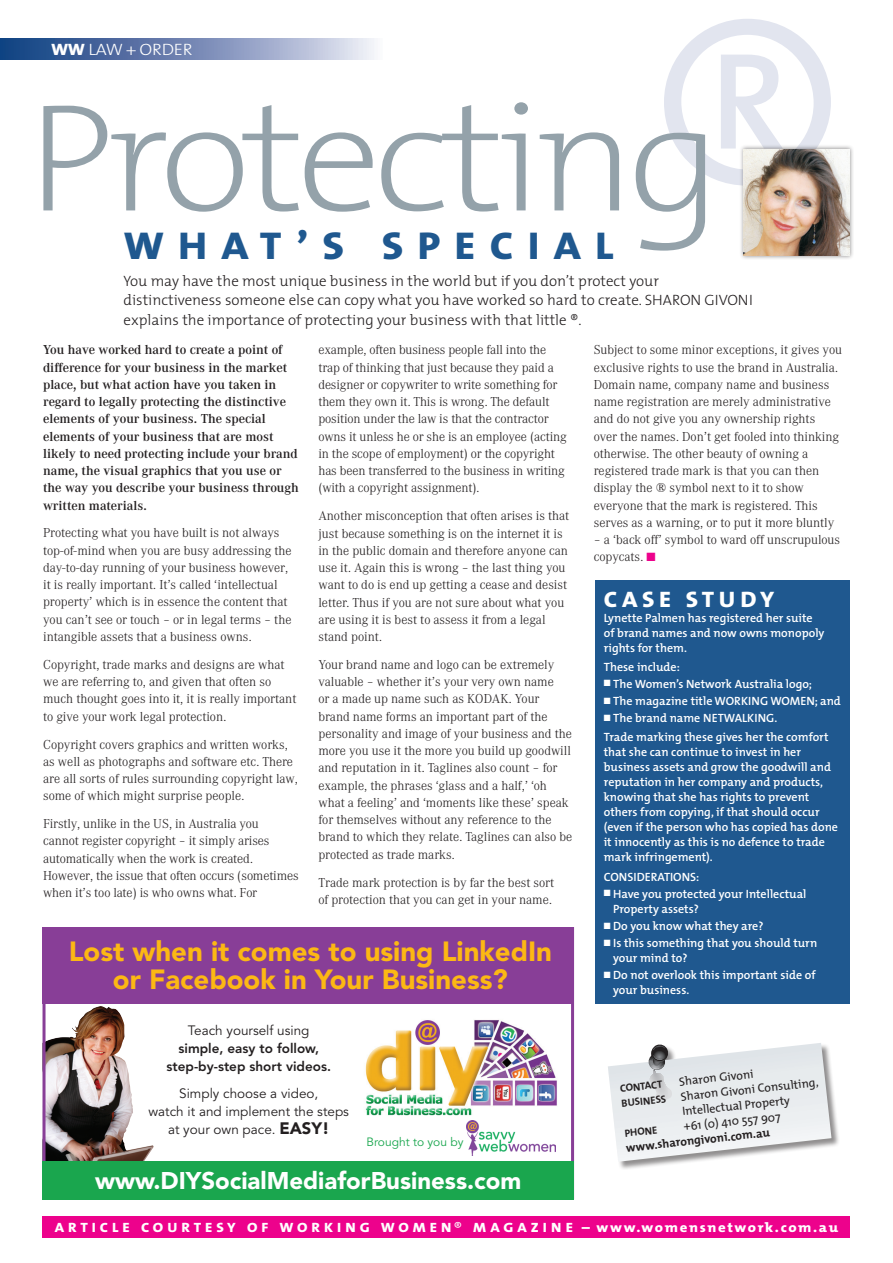
<style>
.page{position:relative;width:893px;height:1263px;background:#fff}
.page>*{position:absolute;margin:0;border:0;box-sizing:border-box;transform-origin:0 0}
.t1{font:200 403.2px "The Mix B2";color:#e2e5ef}
.t2{font:200 154.5px "The Mix B2";letter-spacing:-.05em;color:#94a2aa;scale:1.1 1}
.t3{font:800 39px "The Mix B8";letter-spacing:.33em;color:#1f588f;scale:1.1 1}
.t4{font:900 27.6px/27.6px "Avenir";color:#fcb814;text-align:center}
.t5{font:900 24px "Avenir";color:#fff}
.t6{font:800 22.5px "The Mix B8";letter-spacing:.19em;color:#fff;scale:1.09 1}
.t7{font:300 16.5px "The Mix";letter-spacing:-.02em;color:#fff;scale:1.1 1}
.t8{font:300 15px/19.5px "The Mix";color:#231f20}
.t9{font:13.5px/18px "Avenir";color:#231f20;text-align:center}
.t10{font:800 13.5px "The Mix B8";letter-spacing:.26em;color:#fff;scale:1.1 1}
.t11{font:800 13.5px/18px "Avenir";color:#231f20;text-align:center}
.t12{font:300 12.75px/17.2px "Corporate ABQ";color:#231f20}
.t13{font:500 12.75px/17.2px "Corporate ABQ";color:#231f20}
.t14{font:600 12px/15px "The Mix";color:#fff}
.t15{font:12px "The Mix";color:#231f20}
.t16{font:700 12px "The Mix B7";color:#231f20}
.t17{font:12px "Avenir";color:#1aa64e}
.t18{font:700 10.5px "The Mix B7";color:#231f20}
.s1{font-weight:800}
.s2{font-weight:900;font-size:16.5px}
.s3{color:#ed028c}
.s4{font-family:"The Mix B7";font-weight:700;font-size:10.5px}
.s5{font-family:"The Mix";font-weight:400}
</style>
<div class="page">
<svg style="left:0;top:38px;width:375px;height:22px;background:#778cb6"></svg>
<div style="left:739px;top:145px;width:115px;height:115px;background:#231f20;opacity:.5"></div>
<img style="left:743px;top:149px;width:107px;height:107px">
<div style="left:595px;top:580px;width:255px;height:423px;background:#1f588f"></div>
<div style="left:607px;top:1042px;width:232px;height:128px;background:#231f20;opacity:.5"></div>
<svg style="left:608px;top:1043px;width:223px;height:119px"></svg>
<img style="left:47px;top:1006px;width:107px;height:155px">
<img style="left:365px;top:1020px;width:192px;height:96px">
<div style="left:43px;top:927px;width:531px;height:76px;background:#883e97"></div>
<img style="left:466px;top:1120px;width:90px;height:35px">
<div style="left:43px;top:1161px;width:531px;height:38px;background:#1aa64e"></div>
<div style="left:43px;top:1216px;width:807px;height:21px;background:#ed028c"></div>
<h1 class="t1" style="left:635px;top:-28px;width:228px">®</h1>
<p class="t7" style="left:51px;top:35px;width:130px"><span class="s1">WW</span> Law + Order</p>
<h2 class="t2" style="left:26px;top:79px;width:634px">Protecting</h2>
<h3 class="t3" style="left:124px;top:225px;width:447px">WHAT’S SPECIAL</h3>
<p class="t8" style="left:124px;top:270px;width:631px">You may have the most unique business in the world but if you don’t protect your distinctiveness someone else can copy what you have worked so hard to create. SHARON GIVONI explains the importance of protecting your business with that little ®.</p>
<p class="t13" style="left:43px;top:341px;width:257px">You have worked hard to create a point of difference for your business in the market place, but what action have you taken in regard to legally protecting the distinctive elements of your business. The special elements of your business that are most likely to need protecting include your brand name, the visual graphics that you use or the way you describe your business through written materials.</p>
<p class="t12" style="left:43px;top:525px;width:250px">Protecting what you have built is not always top-of-mind when you are busy addressing the day-to-day running of your business however, it is really important. It’s called ‘intellectual property’ which is in essence the content that you can’t see or touch – or in legal terms – the intangible assets that a business owns.</p>
<p class="t12" style="left:43px;top:656px;width:255px">Copyright, trade marks and designs are what we are referring to, and given that often so much thought goes into it, it is really important to give your work legal protection.</p>
<p class="t12" style="left:43px;top:736px;width:256px">Copyright covers graphics and written works, as well as photographs and software etc. There are all sorts of rules surrounding copyright law, some of which might surprise people.</p>
<p class="t12" style="left:43px;top:815px;width:257px">Firstly, unlike in the US, in Australia you<br>cannot register copyright – it simply arises automatically when the work is created.<br>However, the issue that often occurs (sometimes when it’s too late) is who owns what. For</p>
<p class="t12" style="left:318px;top:341px;width:250px">example, often business people fall into the trap of thinking that just because they paid a designer or copywriter to write something for them they own it. This is wrong. The default position under the law is that the contractor owns it unless he or she is an employee (acting in the scope of employment) or the copyright has been transferred to the business in writing (with a copyright assignment).</p>
<p class="t12" style="left:318px;top:507px;width:252px">Another misconception that often arises is that just because something is on the internet it is in the public domain and therefore anyone can use it. Again this is wrong – the last thing you want to do is end up getting a cease and desist letter. Thus if you are not sure about what you are using it is best to assess it from a legal stand point.</p>
<p class="t12" style="left:318px;top:656px;width:255px">Your brand name and logo can be extremely valuable – whether it’s your very own name<br>or a made up name such as KODAK. Your brand name forms an important part of the personality and image of your business and the more you use it the more you build up goodwill and reputation in it. Taglines also count – for example, the phrases ‘glass and a half,’ ‘oh what a feeling’ and ‘moments like these’ speak for themselves without any reference to the brand to which they relate. Taglines can also be protected as trade marks.</p>
<p class="t12" style="left:318px;top:874px;width:237px">Trade mark protection is by far the best sort of protection that you can get in your name.</p>
<h3 class="t4" style="left:69px;top:938px;width:485px">Lost when it comes to using LinkedIn or Facebook in Your Business?</h3>
<p class="t9" style="left:188px;top:1022px;width:123px">Teach yourself using</p>
<p class="t11" style="left:167px;top:1039px;width:166px">simple, easy to follow, step-by-step short videos.</p>
<p class="t9" style="left:149px;top:1084px;width:202px">Simply choose a video,<br>watch it and implement the steps at your own pace. <span class="s2">EASY!</span></p>
<p class="t17" style="left:367px;top:1134px;width:98px">Brought to you by</p>
<p class="t12" style="left:594px;top:341px;width:250px">Subject to some minor exceptions, it gives you exclusive rights to use the brand in Australia.<br>Domain name, company name and business name registration are merely administrative and do not give you any ownership rights<br>over the names. Don’t get fooled into thinking otherwise. The other beauty of owning a registered trade mark is that you can then display the ® symbol next to it to show everyone that the mark is registered. This serves as a warning, or to put it more bluntly</p>
<p class="t12" style="left:594px;top:531px;width:248px">– a ‘back off’ symbol to ward off unscrupulous copycats. <span class="s3">■</span></p>
<h3 class="t6" style="left:604px;top:587px;width:158px">CASE STUDY</h3>
<p class="t14" style="left:604px;top:610px;width:222px">Lynette Palmen has registered her suite of brand names and now owns monopoly rights for them.</p>
<p class="t14" style="left:604px;top:659px;width:78px">These include:</p>
<p class="t14" style="left:604px;top:676px;width:210px">■ The Women’s Network Australia logo;</p>
<p class="t14" style="left:604px;top:693px;width:239px">■ The magazine title WORKING WOMEN; and</p>
<p class="t14" style="left:604px;top:708px;width:226px;line-height:19.2px">■ The brand name NETWALKING.<br>Trade marking these gives her the comfort</p>
<p class="t14" style="left:604px;top:744px;width:236px">that she can continue to invest in her business assets and grow the goodwill and reputation in her company and products, knowing that she has rights to prevent others from copying, if that should occur (even if the person who has copied has done it innocently as this is no defence to trade mark infringement).</p>
<p class="t14" style="left:604px;top:869px;width:49px">Consi deration</p>
<p class="t14" style="left:690px;top:869px;width:11px">s:</p>
<p class="t14" style="left:613px;top:886px;width:195px;text-indent:-9px">■ Have you protected your Intellectual<br>Property assets?</p>
<p class="t14" style="left:604px;top:918px;width:161px">■ Do you know what they are?</p>
<p class="t14" style="left:613px;top:935px;width:206px;text-indent:-9px">■ Is this something that you should turn your mind to?</p>
<p class="t14" style="left:613px;top:967px;width:204px;text-indent:-9px">■ Do not overlook this important side of your business.</p>
<p class="t15" style="left:678px;top:1072px;width:76px;rotate:-6deg">Sharon Givoni</p>
<p class="t15" style="left:620px;top:1093px;width:200px;rotate:-6deg"><span class="s4">Business</span> Sharon Givoni Consulting,</p>
<p class="t18" style="left:619px;top:1083px;width:44px;rotate:-6deg">Contact</p>
<p class="t15" style="left:681px;top:1101px;width:110px;rotate:-6deg">Intellectual Property</p>
<p class="t15" style="left:683px;top:1116px;width:99px;rotate:-6deg">+61 (0) 410 557 907</p>
<p class="t16" style="left:626px;top:1141px;width:147px;rotate:-6deg">www.sharongivoni.com.au</p>
<p class="t18" style="left:624px;top:1127px;width:34px;rotate:-6deg">Phone</p>
<h3 class="t5" style="left:95px;top:1166px;width:428px">www.DIYSocialMediaforBusiness.com</h3>
<p class="t10" style="left:55px;top:1220px;width:714px">ARTICLE COURTESY OF WOR KI NG WOME N<span class="s5">®</span> MAGAZIN E – WWW.WOMENSNETWORK.COM.AU</p>
</div>
